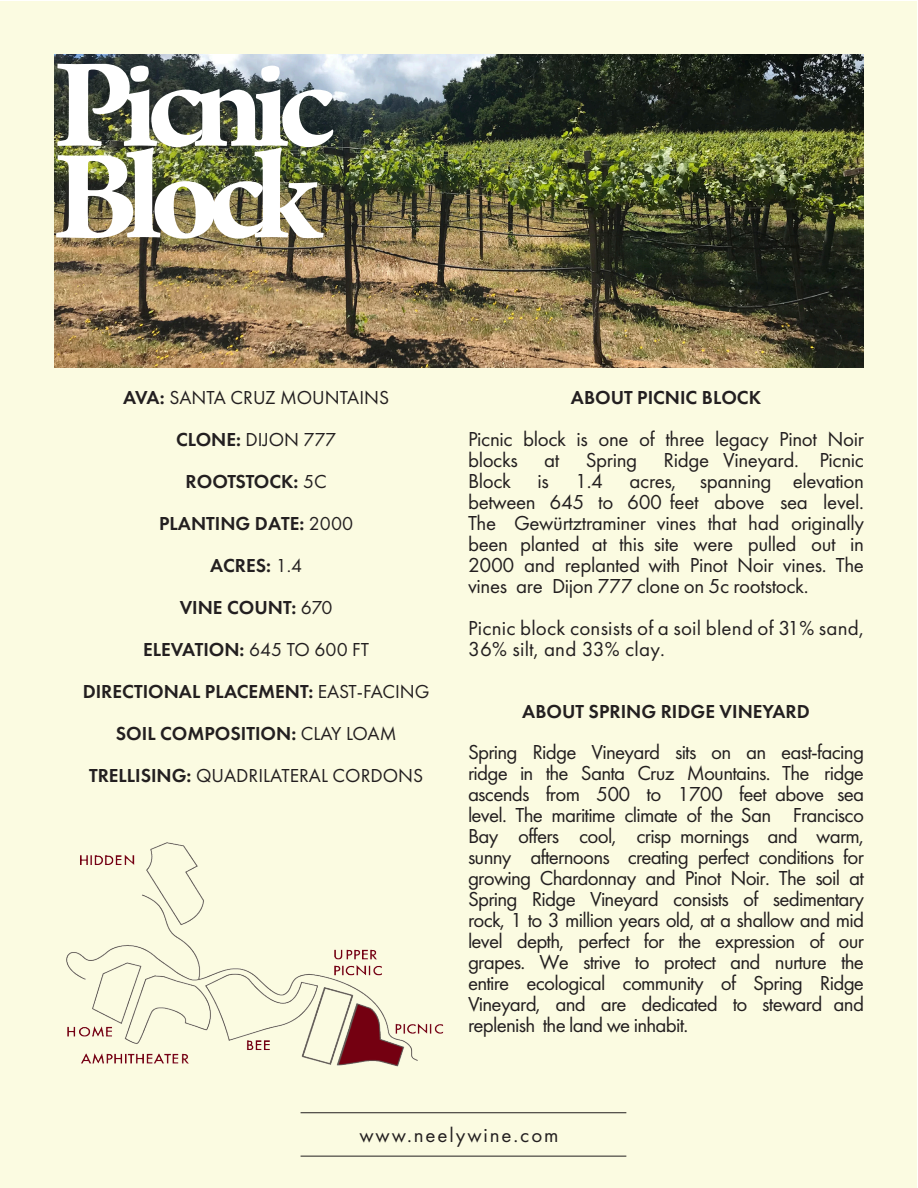
<style>
.page{position:relative;width:918px;height:1188px;background:#fff}
.page>*{position:absolute;margin:0;border:0;box-sizing:border-box;transform-origin:0 0}
.t1{font:700 135px "Arno Pro";letter-spacing:-.09em;color:#fff}
.t2{font:21px/21px "Futura PT";letter-spacing:-.02em;color:#231f20;text-align:justify}
.t3{font:21px/21px "Futura PT";letter-spacing:.01em;color:#231f20}
.t4{font:21px "Futura PT";letter-spacing:.09em;color:#231f20}
.t5{font:600 19.5px/42px "Futura PT";color:#231f20;text-align:center}
.s1{font-weight:400}
</style>
<div class="page">
<div style="left:1px;top:1px;width:916px;height:1186px;background:#fbfbe1"></div>
<img style="left:54px;top:54px;width:810px;height:313px">
<hr style="left:301px;top:1156px;width:325px;height:1px;background:#231f20">
<hr style="left:301px;top:1112px;width:325px;height:1px;background:#231f20">
<img style="left:66px;top:842px;width:378px;height:225px">
<p class="t1" style="left:54px;top:27px;width:283px">Picnic</p>
<p class="t1" style="left:54px;top:118px;width:268px">Block</p>
<p class="t5" style="left:83px;top:376px;width:349px">AVA: <span class="s1">SANTA CRUZ MOUNTAINS<br></span>CLONE: <span class="s1">DIJON 777<br></span>ROOTSTOCK: <span class="s1">5C<br></span>PLANTING DATE: <span class="s1">2000<br></span>ACRES: <span class="s1">1.4<br></span>VINE COUNT: <span class="s1">670<br></span>ELEVATION: <span class="s1">645 TO 600 FT<br></span>DIRECTIONAL PLACEMENT: <span class="s1">EAST-FACING<br></span>SOIL COMPOSITION: <span class="s1">CLAY LOAM<br></span>TRELLISING: <span class="s1">QUADRILATERAL CORDONS</span></p>
<p class="t5" style="left:571px;top:376px;width:192px">ABOUT PICNIC BLOCK</p>
<p class="t2" style="left:468px;top:429px;width:398px">Picnic block is one of three legacy Pinot Noir blocks</p>
<p class="t2" style="left:544px;top:449px;width:17px">at</p>
<p class="t2" style="left:586px;top:449px;width:53px">Spring</p>
<p class="t2" style="left:664px;top:449px;width:202px">Ridge Vineyard. Picnic</p>
<p class="t2" style="left:468px;top:470px;width:398px;text-indent:162px">acres, spanning elevation between 645 to 600 feet above sea level.<br>The Gewürtztraminer vines that had originally been planted at this site were pulled out in 2000 and replanted with Pinot Noir vines. The vines are Dijon 777 clone on 5c rootstock.</p>
<p class="t3" style="left:468px;top:617px;width:397px">Picnic block consists of a soil blend of 31% sand,<br>36% silt, and 33% clay.</p>
<p class="t2" style="left:468px;top:470px;width:45px">Block</p>
<p class="t2" style="left:537px;top:470px;width:13px">is</p>
<p class="t2" style="left:575px;top:470px;width:29px">1.4</p>
<p class="t5" style="left:522px;top:690px;width:289px">ABOUT SPRING RIDGE VINEYARD</p>
<p class="t2" style="left:468px;top:741px;width:398px">Spring Ridge Vineyard sits on an east-facing ridge in the Santa Cruz Mountains. The ridge ascends from 500 to 1700 feet above sea level. The maritime climate of the San Francisco Bay offers cool, crisp mornings and warm, sunny afternoons creating perfect conditions for growing Chardonnay and Pinot Noir. The soil at Spring Ridge Vineyard consists of sedimentary rock, 1 to 3 million years old, at a shallow and mid level depth, perfect for the expression of our grapes. We strive to protect and nurture the entire ecological community of Spring Ridge Vineyard, and are dedicated to steward and replenish the land we inhabit.</p>
<p class="t4" style="left:359px;top:1122px;width:201px">www.neelywine.com</p>
</div>
